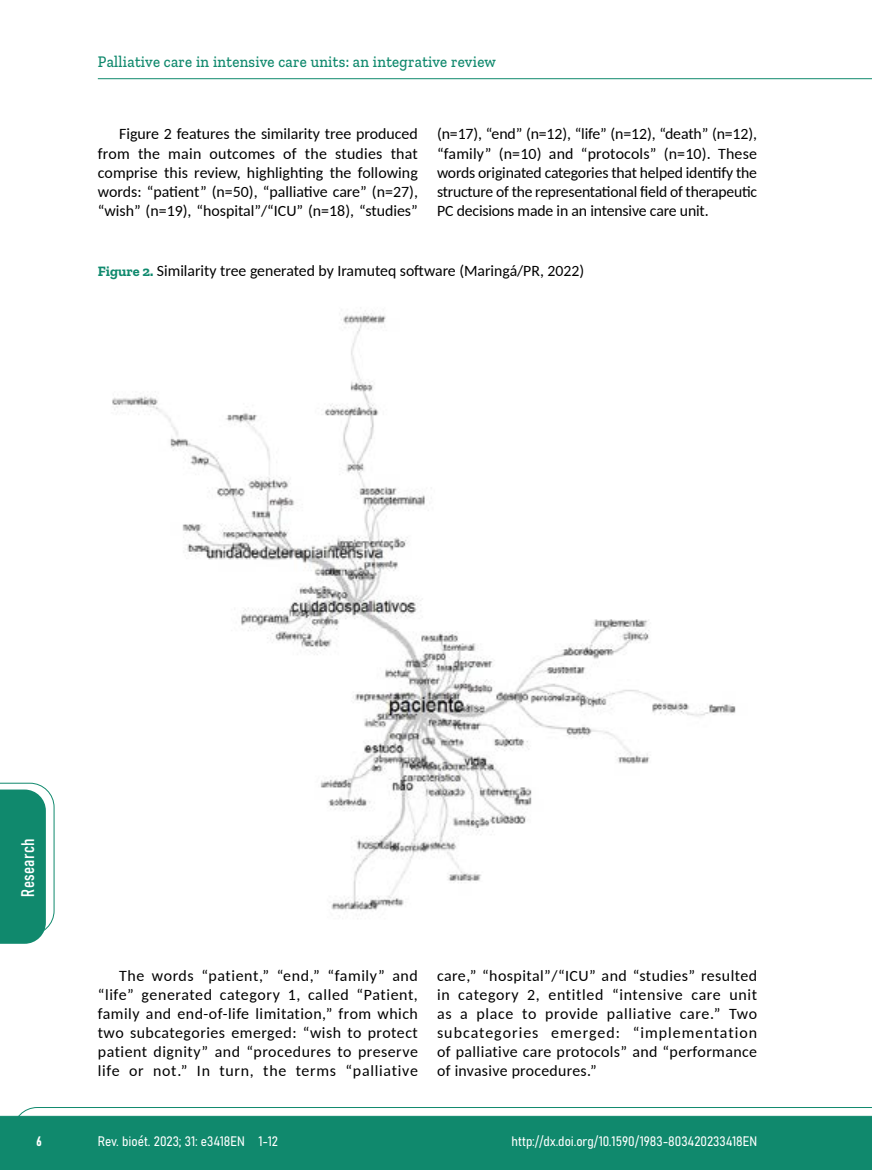
<style>
.page{position:relative;width:872px;height:1170px;background:#fff}
.page>*{position:absolute;margin:0;border:0;box-sizing:border-box;transform-origin:0 0}
.t1{font:18px "Bahnschrift";letter-spacing:.02em;color:#fff}
.t2{font:500 16.5px "Zilla Slab";letter-spacing:.02em;color:#10896d;scale:.9 1}
.t3{font:15.75px/19px "Carlito";color:#000;text-align:justify}
.t4{font:13.5px "Bahnschrift";color:#fff}
.s1{font-family:"Zilla Slab";font-weight:700;font-size:14.25px;color:#108a6e}
</style>
<div class="page">
<svg style="left:12px;top:1107px;width:860px;height:62px;background:#2e987f"></svg>
<hr style="left:98px;top:78px;width:774px;height:1px;background:#10896d">
<img style="left:112px;top:310px;width:624px;height:609px">
<svg style="left:0;top:782px;width:55px;height:161px"></svg>
<p class="t2" style="left:98px;top:53px;width:444px">Palliative care in intensive care units: an integrative review</p>
<p class="t3" style="left:98px;top:124px;width:322px;text-indent:21px">Figure 2 features the similarity tree produced from the main outcomes of the studies that comprise this review, highlighting the following words: “patient” (n=50), “palliative care” (n=27), “wish” (n=19), “hospital”/“ICU” (n=18), “studies”</p>
<p class="t3" style="left:437px;top:124px;width:321px">(n=17), “end” (n=12), “life” (n=12), “death” (n=12), “family” (n=10) and “protocols” (n=10). These words originated categories that helped identify the structure of the representational field of therapeutic PC decisions made in an intensive care unit.</p>
<p class="t3" style="left:98px;top:260px;width:488px"><span class="s1">Figure 2.</span> Similarity tree generated by Iramuteq software (Maringá/PR, 2022)</p>
<p class="t1" style="left:14px;top:896px;width:59px;rotate:-90deg">Research</p>
<p class="t3" style="left:98px;top:965px;width:321px;text-indent:21px">The words “patient,” “end,” “family” and “life” generated category 1, called “Patient, family and end-of-life limitation,” from which two subcategories emerged: “wish to protect patient dignity” and “procedures to preserve life or not.” In turn, the terms “palliative</p>
<p class="t3" style="left:437px;top:965px;width:322px">care,” “hospital”/“ICU” and “studies” resulted in category 2, entitled “intensive care unit as a place to provide palliative care.” Two subcategories emerged: “implementation of palliative care protocols” and “performance of invasive procedures.”</p>
<p class="t4" style="left:36px;top:1130px;width:7px">6</p>
<p class="t4" style="left:98px;top:1131px;width:182px">Rev. bioét. 2023; 31: e3418EN 1-12</p>
<p class="t4" style="left:511px;top:1131px;width:247px">http://dx.doi.org/10.1590/1983-803420233418EN</p>
</div>
